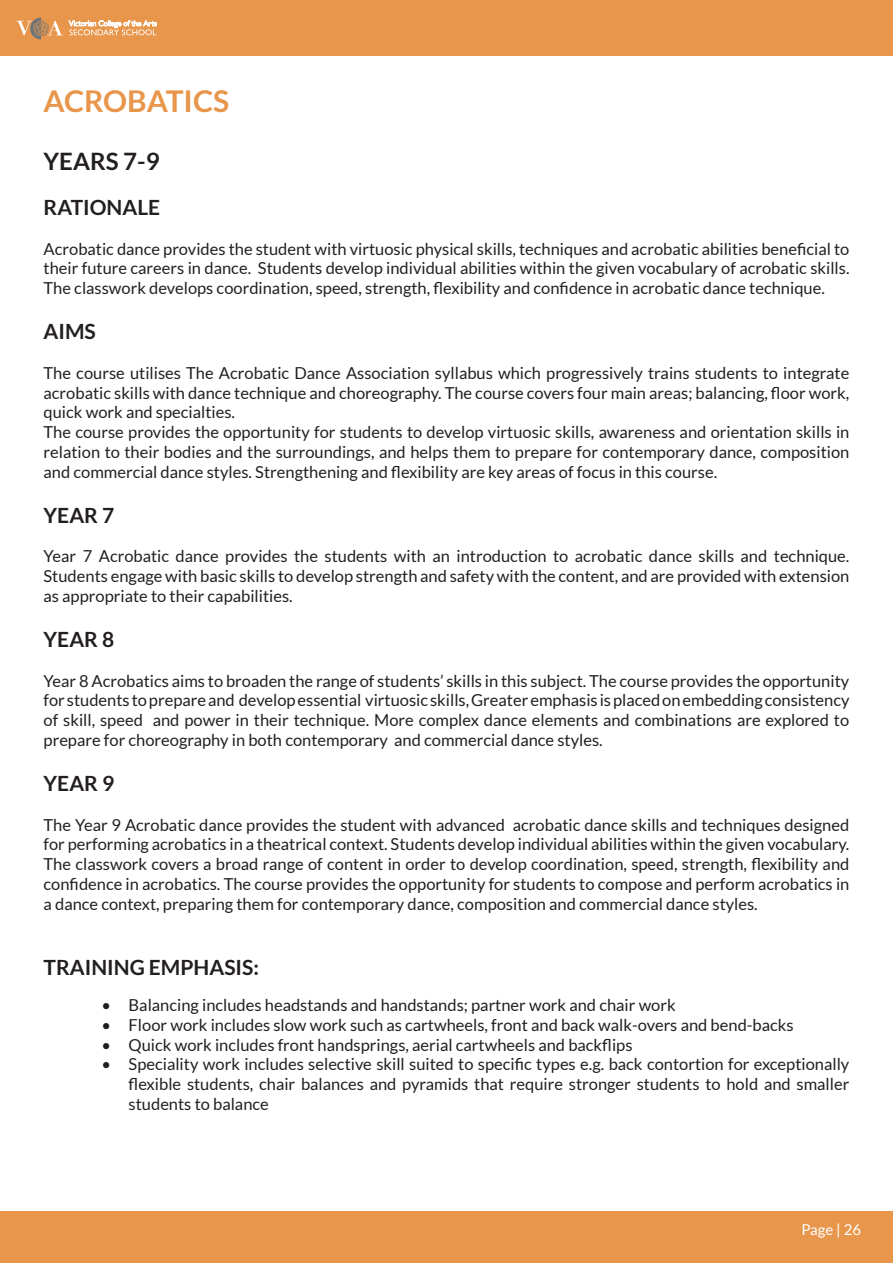
<style>
.page{position:relative;width:893px;height:1263px;background:#fff}
.page>*{position:absolute;margin:0;border:0;box-sizing:border-box;transform-origin:0 0}
.t1{font:700 30px "Lato";color:#e8964b}
.t2{font:700 24px "Lato";color:#231f20}
.t3{font:700 21px "Lato";color:#231f20}
.t4{font:16.5px/19.8px "Lato";color:#231f20;text-align:justify}
.t5{font:15px "Lato";color:#fff}
</style>
<div class="page">
<div style="left:0;top:0;width:893px;height:55px;background:#e8964b"></div>
<svg style="left:16px;top:18px;width:47px;height:21px"></svg>
<svg style="left:69px;top:21px;width:87px;height:14px"></svg>
<div style="left:0;top:1211px;width:893px;height:52px;background:#e8964b"></div>
<h1 class="t1" style="left:44px;top:84px;width:187px">ACROBATICS</h1>
<h2 class="t2" style="left:44px;top:147px;width:118px">YEARS 7-9</h2>
<p class="t3" style="left:44px;top:195px;width:118px">RATIONALE</p>
<p class="t4" style="left:44px;top:239px;width:807px">Acrobatic dance provides the student with virtuosic physical skills, techniques and acrobatic abilities beneficial to their future careers in dance. Students develop individual abilities within the given vocabulary of acrobatic skills.<br>The classwork develops coordination, speed, strength, flexibility and confidence in acrobatic dance technique.</p>
<p class="t3" style="left:44px;top:320px;width:54px">AIMS</p>
<p class="t4" style="left:44px;top:363px;width:807px;text-align:left">The course utilises The Acrobatic Dance Association syllabus which progressively trains students to integrate acrobatic skills with dance technique and choreography. The course covers four main areas; balancing, floor work, quick work and specialties.<br>The course provides the opportunity for students to develop virtuosic skills, awareness and orientation skills in relation to their bodies and the surroundings, and helps them to prepare for contemporary dance, composition and commercial dance styles. Strengthening and flexibility are key areas of focus in this course.</p>
<p class="t3" style="left:44px;top:503px;width:72px">YEAR 7</p>
<p class="t4" style="left:44px;top:546px;width:807px">Year 7 Acrobatic dance provides the students with an introduction to acrobatic dance skills and technique.<br>Students engage with basic skills to develop strength and safety with the content, and are provided with extension as appropriate to their capabilities.</p>
<p class="t3" style="left:44px;top:627px;width:72px">YEAR 8</p>
<p class="t4" style="left:44px;top:671px;width:807px">Year 8 Acrobatics aims to broaden the range of students’ skills in this subject. The course provides the opportunity for students to prepare and develop essential virtuosic skills, Greater emphasis is placed on embedding consistency of skill, speed and power in their technique. More complex dance elements and combinations are explored to prepare for choreography in both contemporary and commercial dance styles.</p>
<p class="t3" style="left:44px;top:771px;width:72px">YEAR 9</p>
<p class="t4" style="left:44px;top:815px;width:807px">The Year 9 Acrobatic dance provides the student with advanced acrobatic dance skills and techniques designed for performing acrobatics in a theatrical context. Students develop individual abilities within the given vocabulary.<br>The classwork covers a broad range of content in order to develop coordination, speed, strength, flexibility and confidence in acrobatics. The course provides the opportunity for students to compose and perform acrobatics in a dance context, preparing them for contemporary dance, composition and commercial dance styles.</p>
<p class="t3" style="left:44px;top:955px;width:217px">TRAINING EMPHASIS:</p>
<p class="t4" style="left:102px;top:995px;width:576px">• Balancing includes headstands and handstands; partner work and chair work</p>
<p class="t4" style="left:102px;top:1015px;width:694px">• Floor work includes slow work such as cartwheels, front and back walk-overs and bend-backs</p>
<p class="t4" style="left:102px;top:1034px;width:532px">• Quick work includes front handsprings, aerial cartwheels and backflips</p>
<p class="t4" style="left:129px;top:1054px;width:722px;text-indent:-27px">• Speciality work includes selective skill suited to specific types e.g. back contortion for exceptionally flexible students, chair balances and pyramids that require stronger students to hold and smaller students to balance</p>
<p class="t5" style="left:801px;top:1221px;width:61px">Page | 26</p>
</div>
